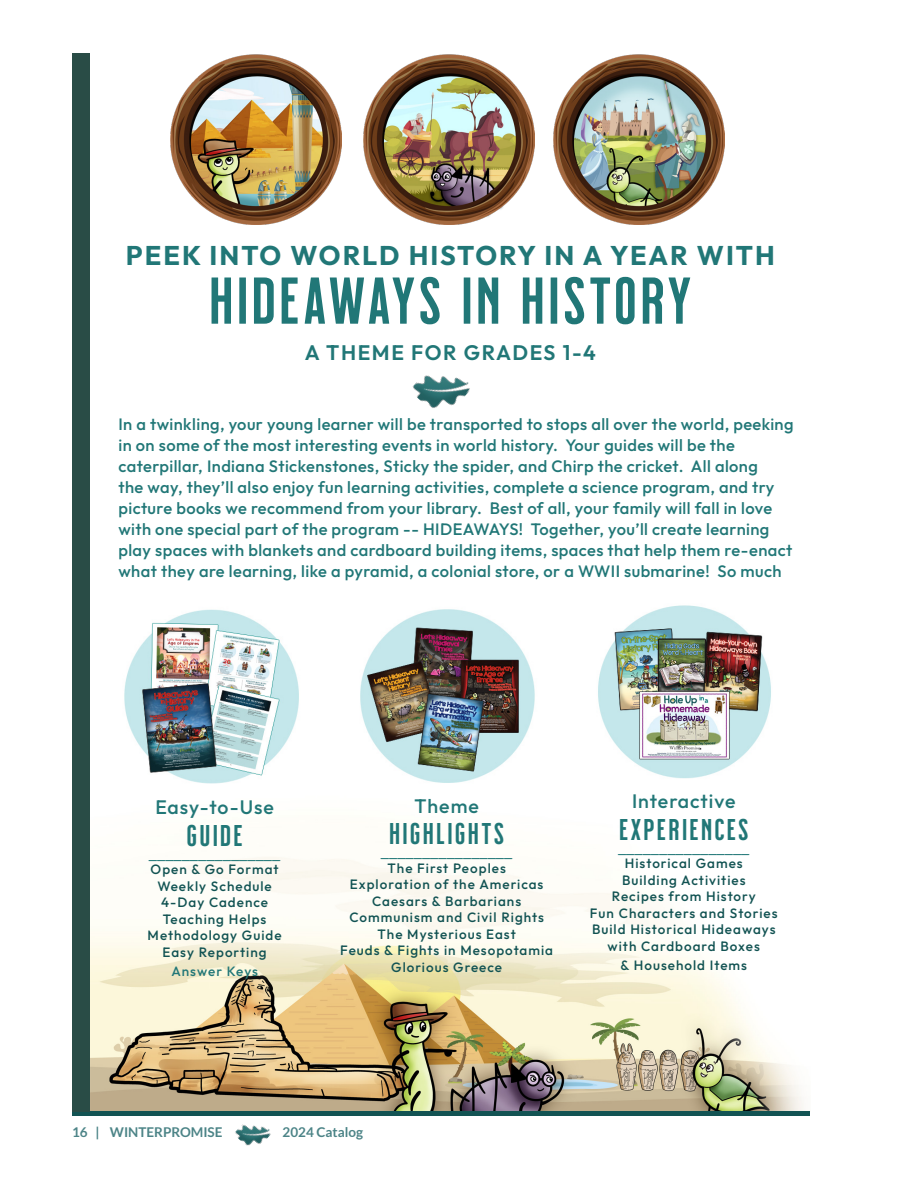
<style>
.page{position:relative;width:918px;height:1188px;background:#fff}
.page>*{position:absolute;margin:0;border:0;box-sizing:border-box;transform-origin:0 0}
.t1{font:66px "Milkstore 02 Clean";letter-spacing:.05em;color:#217777}
.t2{font:30px "Milkstore 02 Clean";letter-spacing:.075em;color:#217777}
.t3{font:700 27px "Outfit";letter-spacing:.075em;color:#217777}
.t4{font:600 21px "Outfit";letter-spacing:.075em;color:#217777}
.t5{font:500 19.5px "Outfit";letter-spacing:.05em;color:#217777}
.t6{font:500 16.5px/21px "Outfit";letter-spacing:.025em;color:#217777}
.t7{font:16.5px "Calibri";color:#217777}
.t8{font:500 13.5px "Outfit";letter-spacing:.075em;color:#125353}
.t9{font:700 13.5px "Lato";color:#4c8487}
.t10{font:500 13.5px "Outfit";letter-spacing:.07em;color:#217777}
</style>
<div class="page">
<img style="left:90px;top:857px;width:714px;height:254px">
<img style="left:412px;top:375px;width:58px;height:33px">
<hr style="left:72px;top:1112px;width:738px;height:4px;background:#125353">
<img style="left:235px;top:1124px;width:36px;height:22px">
<img style="left:124px;top:609px;width:175px;height:175px">
<img style="left:360px;top:609px;width:175px;height:174px">
<img style="left:598px;top:605px;width:173px;height:174px">
<div style="left:72px;top:53px;width:18px;height:1059px;background:#294c46"></div>
<img style="left:554px;top:54px;width:171px;height:171px">
<img style="left:171px;top:54px;width:171px;height:171px">
<img style="left:364px;top:54px;width:171px;height:171px">
<p class="t3" style="left:126px;top:238px;width:650px">PEEK INTO WORLD HISTORY IN A YEAR WITH</p>
<p class="t1" style="left:209px;top:265px;width:484px">HIDEAWAYS IN HISTORY</p>
<p class="t4" style="left:305px;top:339px;width:293px">A THEME FOR GRADES 1-4</p>
<p class="t6" style="left:118px;top:414px;width:677px">In a twinkling, your young learner will be transported to stops all over the world, peeking in on some of the most interesting events in world history. Your guides will be the caterpillar, Indiana Stickenstones, Sticky the spider, and Chirp the cricket. All along<br>the way, they’ll also enjoy fun learning activities, complete a science program, and try picture books we recommend from your library. Best of all, your family will fall in love with one special part of the program -- HIDEAWAYS! Together, you’ll create learning play spaces with blankets and cardboard building items, spaces that help them re-enact what they are learning, like a pyramid, a colonial store, or a WWII submarine! So much</p>
<p class="t5" style="left:155px;top:795px;width:120px">Easy-to-Use</p>
<p class="t2" style="left:187px;top:819px;width:58px">GUIDE</p>
<p class="t7" style="left:149px;top:841px;width:133px">________________</p>
<p class="t8" style="left:151px;top:861px;width:130px">Open &amp; Go Format</p>
<p class="t8" style="left:157px;top:877px;width:116px">Weekly Schedule</p>
<p class="t8" style="left:161px;top:894px;width:108px">4-Day Cadence</p>
<p class="t8" style="left:163px;top:910px;width:105px">Teaching Helps</p>
<p class="t8" style="left:148px;top:927px;width:135px">Methodology Guide</p>
<p class="t8" style="left:163px;top:943px;width:106px">Easy Reporting</p>
<p class="t10" style="left:171px;top:963px;width:88px">Answer Keys</p>
<p class="t5" style="left:415px;top:793px;width:66px">Theme</p>
<p class="t2" style="left:389px;top:817px;width:117px">HIGHLIGHTS</p>
<p class="t7" style="left:381px;top:839px;width:133px">________________</p>
<p class="t8" style="left:388px;top:859px;width:120px">The First Peoples</p>
<p class="t8" style="left:350px;top:876px;width:195px">Exploration of the Americas</p>
<p class="t8" style="left:372px;top:892px;width:150px">Caesars &amp; Barbarians</p>
<p class="t8" style="left:349px;top:909px;width:196px">Communism and Civil Rights</p>
<p class="t8" style="left:378px;top:925px;width:140px">The Mysterious East</p>
<p class="t8" style="left:340px;top:942px;width:214px">Feuds &amp; Fights in Mesopotamia</p>
<p class="t8" style="left:391px;top:958px;width:112px">Glorious Greece</p>
<p class="t5" style="left:632px;top:789px;width:105px">Interactive</p>
<p class="t2" style="left:619px;top:813px;width:131px">EXPERIENCES</p>
<p class="t7" style="left:618px;top:835px;width:133px">________________</p>
<p class="t8" style="left:625px;top:855px;width:119px">Historical Games</p>
<p class="t8" style="left:622px;top:871px;width:125px">Building Activities</p>
<p class="t8" style="left:612px;top:888px;width:145px">Recipes from History</p>
<p class="t8" style="left:590px;top:904px;width:189px">Fun Characters and Stories</p>
<p class="t8" style="left:592px;top:921px;width:185px">Build Historical Hideaways</p>
<p class="t8" style="left:608px;top:937px;width:154px">with Cardboard Boxes</p>
<p class="t8" style="left:621px;top:957px;width:128px">&amp; Household Items</p>
<p class="t9" style="left:72px;top:1125px;width:152px">16 | WINTERPROMISE</p>
<p class="t9" style="left:283px;top:1125px;width:82px">2024 Catalog</p>
</div>
